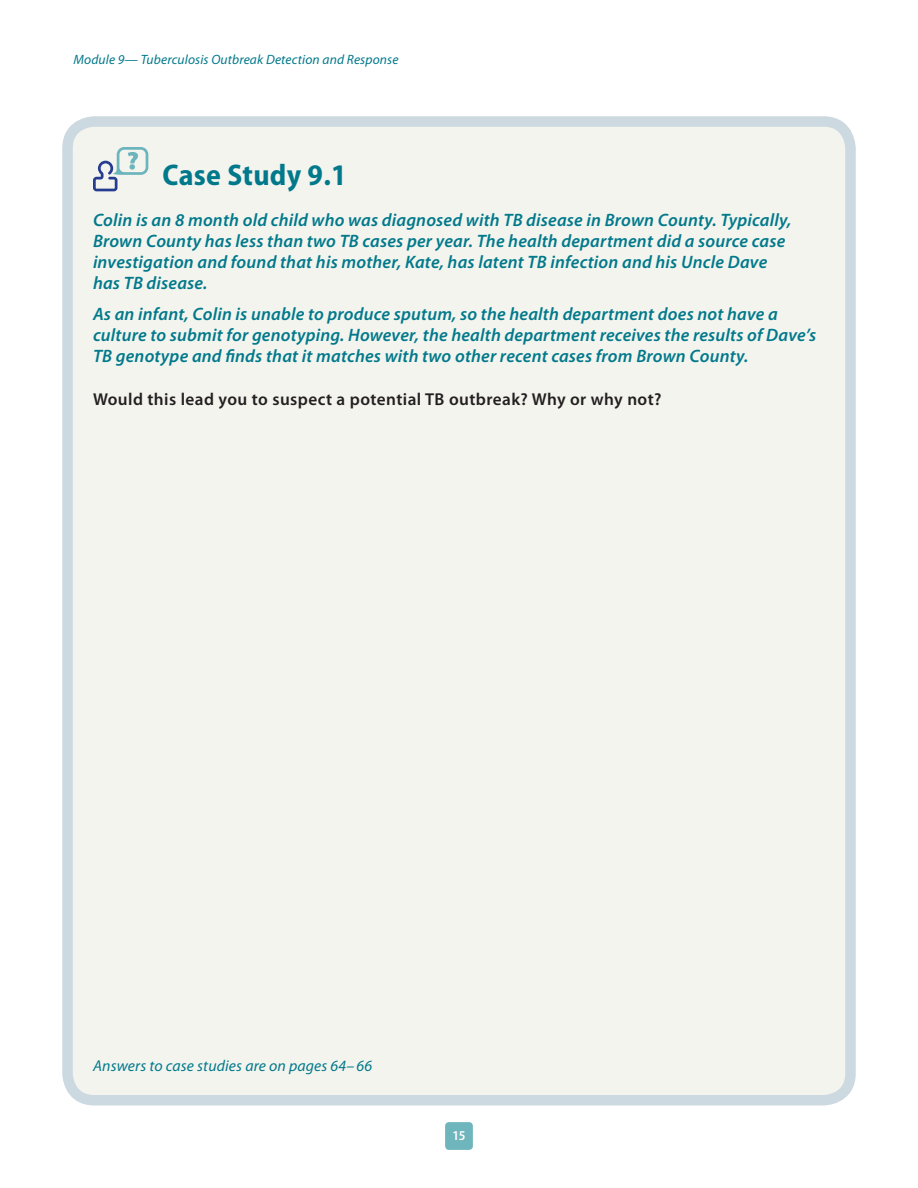
<style>
.page{position:relative;width:918px;height:1188px;background:#fff}
.page>*{position:absolute;margin:0;border:0;box-sizing:border-box;transform-origin:0 0}
.t1{font:700 semi-condensed 30px "Myriad Pro";letter-spacing:.01em;color:#02798b}
.t2{font:italic 600 18px/21px "Myriad Pro";letter-spacing:.01em;color:#02798b}
.t3{font:600 17.25px "Myriad Pro";letter-spacing:.025em;color:#231f20}
.t4{font:italic 15.75px "Myriad Pro";letter-spacing:.01em;color:#02798b}
.t5{font:italic 13.5px "Myriad Pro";letter-spacing:.01em;color:#02798b}
.t6{font:600 semi-condensed 13.5px "Myriad Pro";color:#fff}
</style>
<div class="page">
<div style="left:68px;top:122px;width:782px;height:978px;background:#f3f4ee;border-radius:27px"></div>
<svg style="left:93px;top:147px;width:55px;height:44px"></svg>
<div style="left:62px;top:116px;width:794px;height:990px;border:10px solid #ccd9e0;border-radius:27px"></div>
<div style="left:447px;top:1124px;width:24px;height:24px;background:#6fb5bc;border-radius:2px"></div>
<div style="left:445px;top:1122px;width:28px;height:28px;border:4px solid #6fb5bc;border-radius:2px"></div>
<p class="t5" style="left:74px;top:52px;width:327px">Module 9— Tuberculosis Outbreak Detection and Response</p>
<h2 class="t1" style="left:163px;top:158px;width:186px">Case Study 9.1</h2>
<p class="t2" style="left:93px;top:210px;width:700px">Colin is an 8 month old child who was diagnosed with TB disease in Brown County. Typically, Brown County has less than two TB cases per year. The health department did a source case investigation and found that his mother, Kate, has latent TB infection and his Uncle Dave has TB disease.</p>
<p class="t2" style="left:93px;top:304px;width:725px">As an infant, Colin is unable to produce sputum, so the health department does not have a culture to submit for genotyping. However, the health department receives the results of Dave’s<br>TB genotype and finds that it matches with two other recent cases from Brown County.</p>
<h4 class="t3" style="left:93px;top:390px;width:570px">Would this lead you to suspect a potential TB outbreak? Why or why not?</h4>
<p class="t4" style="left:93px;top:1057px;width:281px">Answers to case studies are on pages 64– 66</p>
<p class="t6" style="left:452px;top:1128px;width:15px">15</p>
</div>
